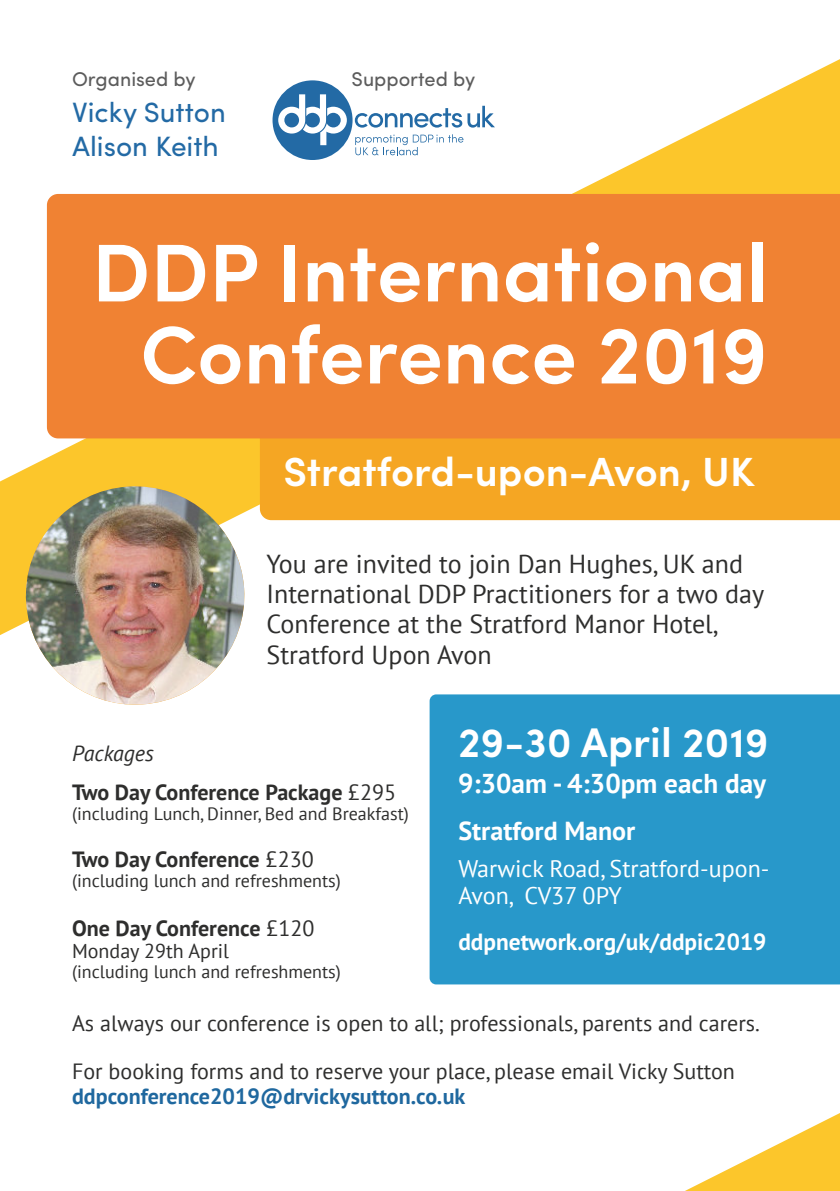
<style>
.page{position:relative;width:840px;height:1191px;background:#fff}
.page>*{position:absolute;margin:0;border:0;box-sizing:border-box;transform-origin:0 0}
.t1{font:600 82px/82px "Sofia Pro";color:#fff;text-align:center}
.t2{font:600 41.4px "Sofia Pro";color:#fff}
.t3{font:600 40.8px "Sofia Pro";color:#fff}
.t4{font:28px/34px "Sofia Pro";color:#236aa5}
.t5{font:700 27.2px "PT Sans";color:#fff}
.t6{font:26px/30px "PT Sans";color:#2e2e2d}
.t7{font:700 26px "PT Sans";color:#fff}
.t8{font:24px/26.8px "PT Sans";color:#fff}
.t9{font:700 23.4px "PT Sans";color:#fff}
.t10{font:22px "PT Sans";color:#2e2e2d}
.t11{font:700 22px/38.6px "PT Sans";color:#2e2e2d}
.t12{font:700 22px "PT Sans";color:#1f689f}
.t13{font:20px "Sofia Pro";color:#5c5c5c}
.t14{font:20px "PT Sans";color:#2e2e2d}
.t15{font:18px "PT Sans";color:#2e2e2d}
.s1{font-weight:400;font-style:italic}
.s2{font-weight:400}
</style>
<div class="page">
<svg style="left:0;top:59px;width:839px;height:576px"></svg>
<div style="left:260px;top:438px;width:579px;height:82px;background:#f5a623"></div>
<div style="left:429px;top:694px;width:410px;height:290px;background:#2898ca"></div>
<div style="left:47px;top:194px;width:792px;height:244px;background:#f08233"></div>
<svg style="left:272px;top:80px;width:222px;height:80px"></svg>
<svg style="left:22px;top:482px;width:226px;height:153px;fill:#fcc62b"></svg>
<img style="left:26px;top:486px;width:218px;height:219px">
<svg style="left:685px;top:1113px;width:154px;height:78px"></svg>
<p class="t13" style="left:72px;top:71px;width:125px">Organised by</p>
<p class="t13" style="left:351px;top:71px;width:125px">Supported by</p>
<p class="t4" style="left:72px;top:98px;width:155px">Vicky Sutton<br>Alison Keith</p>
<h1 class="t1" style="left:92px;top:240px;width:677px">DDP International<br>Conference 2019</h1>
<h3 class="t3" style="left:283px;top:456px;width:472px">Stratford-upon-Avon, UK</h3>
<p class="t6" style="left:266px;top:552px;width:499px">You are invited to join Dan Hughes, UK and International DDP Practitioners for a two day Conference at the Stratford Manor Hotel, Stratford Upon Avon</p>
<h2 class="t2" style="left:458px;top:726px;width:312px">29-30 April 2019</h2>
<p class="t11" style="left:72px;top:736px;width:325px"><span class="s1">Packages<br></span>Two Day Conference Package <span class="s2">£295</span></p>
<p class="t15" style="left:72px;top:806px;width:338px">(including Lunch, Dinner, Bed and Breakfast)</p>
<p class="t11" style="left:72px;top:842px;width:243px">Two Day Conference <span class="s2">£230</span></p>
<p class="t15" style="left:72px;top:873px;width:270px">(including lunch and refreshments)</p>
<p class="t11" style="left:72px;top:910px;width:244px">One Day Conference <span class="s2">£120</span></p>
<p class="t14" style="left:72px;top:943px;width:158px">Monday 29th April</p>
<p class="t15" style="left:72px;top:964px;width:270px">(including lunch and refreshments)</p>
<p class="t10" style="left:72px;top:1014px;width:689px">As always our conference is open to all; professionals, parents and carers.</p>
<p class="t10" style="left:72px;top:1062px;width:664px">For booking forms and to reserve your place, please email Vicky Sutton</p>
<p class="t12" style="left:72px;top:1087px;width:394px">ddpconference2019@drvickysutton.co.uk</p>
<p class="t5" style="left:458px;top:772px;width:309px">9:30am - 4:30pm each day</p>
<p class="t7" style="left:458px;top:821px;width:178px">Stratford Manor</p>
<p class="t8" style="left:458px;top:858px;width:312px">Warwick Road, Stratford-upon-<br>Avon, CV37 0PY</p>
<p class="t9" style="left:458px;top:932px;width:309px">ddpnetwork.org/uk/ddpic2019</p>
</div>
